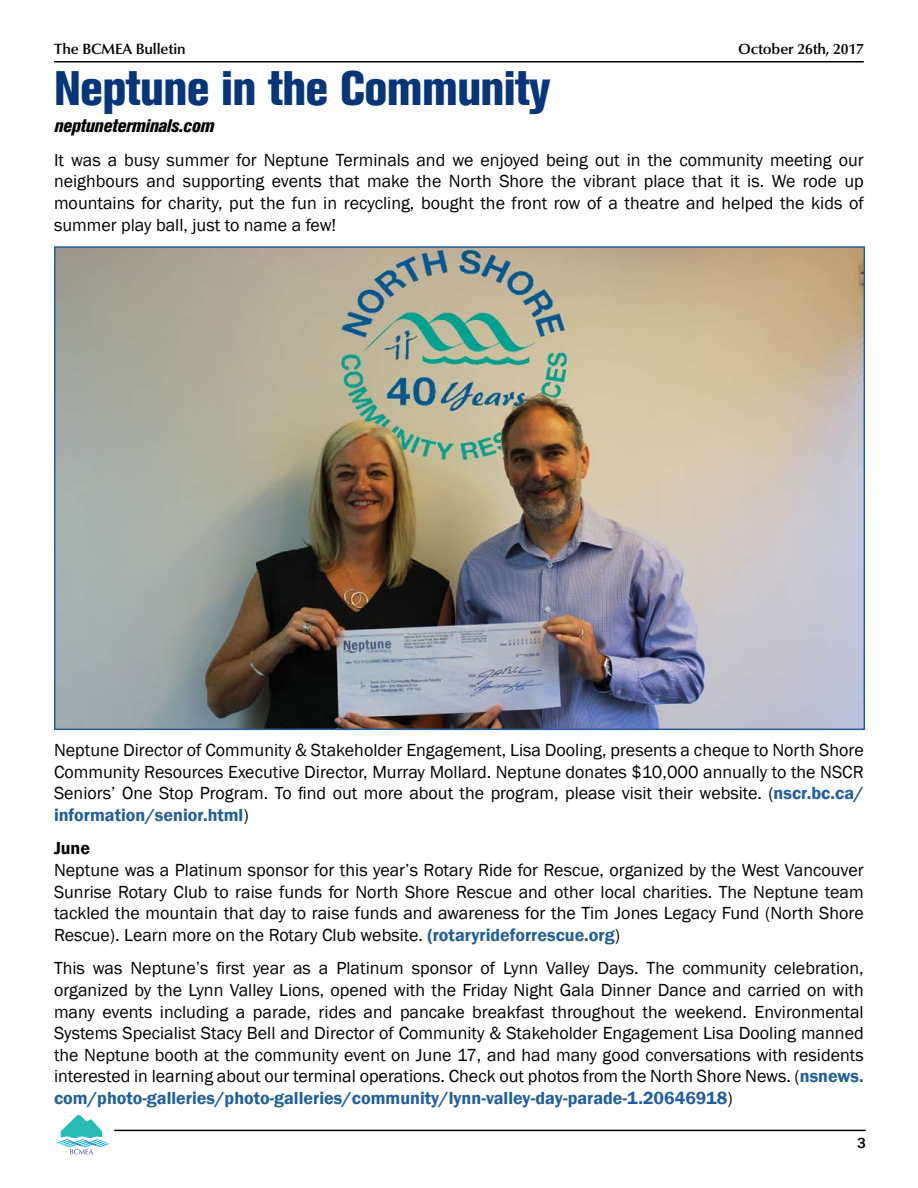
<style>
.page{position:relative;width:918px;height:1188px;background:#fff}
.page>*{position:absolute;margin:0;border:0;box-sizing:border-box;transform-origin:0 0}
.t1{font:48px "Akzidenz Grotesk BQ X Bd Cnd Alt";letter-spacing:-.015em;color:#06357a}
.t2{font:18px/21.6px "Franklin Gothic";color:#000;text-align:justify}
.t3{font:18px "Akzidenz Grotesk BQ X Bd Cnd It Alt";letter-spacing:-.015em;color:#000}
.t4{font:600 18px "Franklin Gothic";color:#000}
.t5{font:600 15px "Optima LT Std";letter-spacing:-.01em;color:#000}
.t6{font:500 15px "Franklin Gothic";color:#000}
.s1{font-weight:600;color:#215e9e}
</style>
<div class="page">
<hr style="left:54px;top:61px;width:810px;height:2px;background:#000">
<svg style="left:55px;top:1115px;width:55px;height:39px"></svg>
<hr style="left:114px;top:1130px;width:752px;height:1px;background:#000">
<img style="left:57px;top:249px;width:805px;height:478px">
<p class="t5" style="left:54px;top:40px;width:133px">The BCMEA Bulletin</p>
<p class="t5" style="left:738px;top:40px;width:127px">October 26th, 2017</p>
<h1 class="t1" style="left:54px;top:61px;width:498px">Neptune in the Community</h1>
<p class="t3" style="left:54px;top:116px;width:162px">neptuneterminals.com</p>
<p class="t2" style="left:54px;top:149px;width:811px">It was a busy summer for Neptune Terminals and we enjoyed being out in the community meeting our neighbours and supporting events that make the North Shore the vibrant place that it is. We rode up mountains for charity, put the fun in recycling, bought the front row of a theatre and helped the kids of summer play ball, just to name a few!</p>
<p class="t2" style="left:54px;top:740px;width:811px">Neptune Director of Community &amp; Stakeholder Engagement, Lisa Dooling, presents a cheque to North Shore Community Resources Executive Director, Murray Mollard. Neptune donates $10,000 annually to the NSCR Seniors’ One Stop Program. To find out more about the program, please visit their website. (<span class="s1">nscr.bc.ca/ information/senior.html</span>)</p>
<p class="t4" style="left:54px;top:837px;width:38px">June</p>
<p class="t2" style="left:54px;top:860px;width:811px">Neptune was a Platinum sponsor for this year’s Rotary Ride for Rescue, organized by the West Vancouver Sunrise Rotary Club to raise funds for North Shore Rescue and other local charities. The Neptune team tackled the mountain that day to raise funds and awareness for the Tim Jones Legacy Fund (North Shore Rescue). Learn more on the Rotary Club website. <span class="s1">(rotaryrideforrescue.org</span>)</p>
<p class="t2" style="left:54px;top:958px;width:811px">This was Neptune’s first year as a Platinum sponsor of Lynn Valley Days. The community celebration, organized by the Lynn Valley Lions, opened with the Friday Night Gala Dinner Dance and carried on with many events including a parade, rides and pancake breakfast throughout the weekend. Environmental Systems Specialist Stacy Bell and Director of Community &amp; Stakeholder Engagement Lisa Dooling manned the Neptune booth at the community event on June 17, and had many good conversations with residents interested in learning about our terminal operations. Check out photos from the North Shore News. (<span class="s1">nsnews. com/photo-galleries/photo-galleries/community/lynn-valley-day-parade-1.20646918</span>)</p>
<p class="t6" style="left:857px;top:1134px;width:10px">3</p>
</div>
